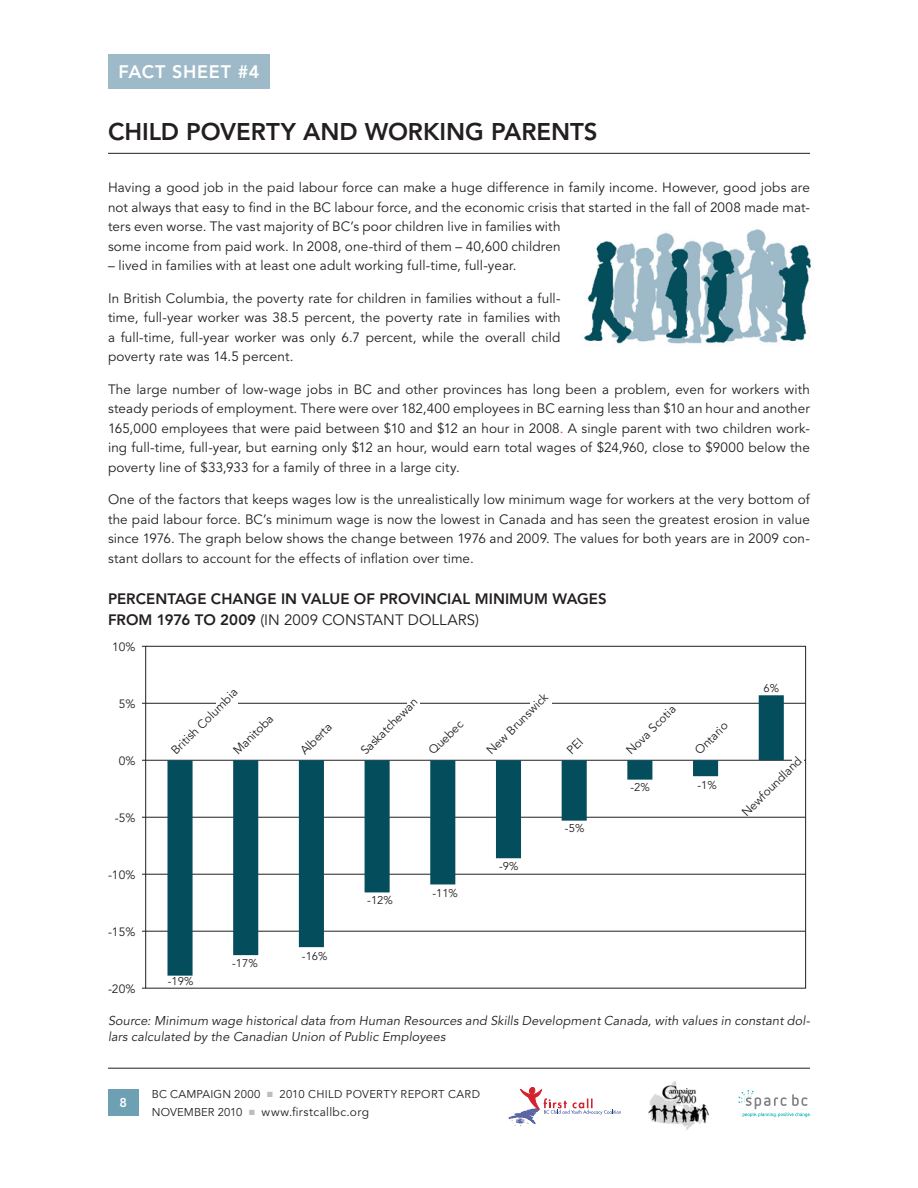
<style>
.page{position:relative;width:918px;height:1188px;background:#fff}
.page>*{position:absolute;margin:0;border:0;box-sizing:border-box;transform-origin:0 0}
.t1{font:800 24px "Avenir LT Std";letter-spacing:-.005em;color:#231f20}
.t2{font:800 18px "Avenir LT Std";letter-spacing:.04em;color:#fff}
.t3{font:800 15px/21px "Avenir LT Std";letter-spacing:.005em;color:#231f20}
.t4{font:13.5px/19.5px "Avenir LT Std";letter-spacing:.01em;color:#231f20;text-align:justify}
.t5{font:italic 12.75px/16.5px "Avenir LT Std";letter-spacing:.01em;color:#231f20}
.t6{font:800 12.75px "Avenir LT Std";color:#fff}
.t7{font:12px "Avenir LT Std";letter-spacing:.025em;color:#231f20}
.t8{font:11.25px "Avenir LT Std";letter-spacing:.015em;color:#231f20}
.s1{color:#d1232a}
.s2{font-weight:400}
</style>
<div class="page">
<svg style="left:509px;top:1087px;width:112px;height:39px"></svg>
<svg style="left:738px;top:1090px;width:73px;height:27px"></svg>
<img style="left:648px;top:1081px;width:62px;height:49px">
<div style="left:108px;top:1089px;width:31px;height:27px;background:#6da0b2"></div>
<hr style="left:108px;top:1068px;width:702px;height:1px;background:#231f20">
<hr style="left:108px;top:153px;width:702px;height:1px;background:#231f20">
<div style="left:108px;top:54px;width:162px;height:34px;background:#9ebac8"></div>
<hr style="left:146px;top:931px;width:660px;height:1px;background:#231f20">
<hr style="left:146px;top:874px;width:660px;height:1px;background:#231f20">
<hr style="left:146px;top:817px;width:660px;height:1px;background:#231f20">
<hr style="left:146px;top:760px;width:660px;height:1px;background:#231f20">
<hr style="left:146px;top:703px;width:660px;height:1px;background:#231f20">
<div style="left:792px;top:754px;width:11px;height:11px;background:#fff"></div>
<svg style="left:167px;top:695px;width:617px;height:281px"></svg>
<img style="left:581px;top:229px;width:230px;height:115px">
<svg style="left:567px;top:738px;width:16px;height:17px"></svg>
<h2 class="t2" style="left:118px;top:61px;width:143px">FACT SHEET #4</h2>
<h1 class="t1" style="left:108px;top:117px;width:491px">CHILD POVERTY AND WORKING PARENTS</h1>
<p class="t4" style="left:108px;top:178px;width:703px;text-align:left">Having a good job in the paid labour force can make a huge difference in family income. However, good jobs are not always that easy to find in the BC labour force, and the economic crisis that started in the fall of 2008 made mat&shy;ters even worse. The vast majority of BC’s poor children live in families with<br>some income from paid work. In 2008, one-third of them – 40,600 children</p>
<p class="t4" style="left:108px;top:256px;width:410px">– lived in families with at least one adult working full-time, full-year.</p>
<p class="t4" style="left:108px;top:289px;width:454px">In British Columbia, the poverty rate for children in families without a full&shy;time, full-year worker was 38.5 percent, the poverty rate in families with a full-time, full-year worker was only 6.7 percent, while the overall child poverty rate was 14.5 percent.</p>
<p class="t4" style="left:108px;top:380px;width:704px">The large number of low-wage jobs in BC and other provinces has long been a problem, even for workers with steady periods of employment. There were over 182,400 employees in BC earning less than $10 an hour and another 165,000 employees that were paid between $10 and $12 an hour in 2008<span class="s1">.</span> A single parent with two children work&shy;ing full-time, full-year, but earning only $12 an hour, would earn total wages of $24,960, close to $9000 below the poverty line of $33,933 for a family of three in a large city.</p>
<p class="t4" style="left:108px;top:490px;width:704px">One of the factors that keeps wages low is the unrealistically low minimum wage for workers at the very bottom of the paid labour force. BC’s minimum wage is now the lowest in Canada and has seen the greatest erosion in value since 1976. The graph below shows the change between 1976 and 2009. The values for both years are in 2009 con&shy;stant dollars to account for the effects of inflation over time.</p>
<p class="t3" style="left:108px;top:588px;width:500px">PERCENTAGE CHANGE IN VALUE OF PROVINCIAL MINIMUM WAGES<br>FROM 1976 TO 2009 <span class="s2">(IN 2009 CONSTANT DOLLARS)</span></p>
<p class="t7" style="left:112px;top:640px;width:25px">10%</p>
<p class="t7" style="left:119px;top:697px;width:18px">5%</p>
<p class="t7" style="left:119px;top:754px;width:18px">0%</p>
<p class="t7" style="left:115px;top:811px;width:22px">-5%</p>
<p class="t7" style="left:108px;top:868px;width:29px">-10%</p>
<p class="t7" style="left:108px;top:925px;width:29px">-15%</p>
<p class="t7" style="left:108px;top:982px;width:29px">-20%</p>
<p class="t7" style="left:168px;top:748px;width:90px;rotate:-45deg">British Columbia</p>
<p class="t7" style="left:230px;top:748px;width:53px;rotate:-45deg">Manitoba</p>
<p class="t7" style="left:297px;top:748px;width:41px;rotate:-45deg">Alberta</p>
<p class="t8" style="left:168px;top:975px;width:27px">-19%</p>
<p class="t8" style="left:232px;top:957px;width:27px">-17%</p>
<p class="t8" style="left:302px;top:950px;width:27px">-16%</p>
<p class="t7" style="left:358px;top:748px;width:76px;rotate:-45deg">Saskatchewan</p>
<p class="t7" style="left:426px;top:748px;width:45px;rotate:-45deg">Quebec</p>
<p class="t7" style="left:484px;top:748px;width:83px;rotate:-45deg">New Brunswick</p>
<p class="t8" style="left:367px;top:894px;width:27px">-12%</p>
<p class="t8" style="left:432px;top:886px;width:27px">-11%</p>
<p class="t8" style="left:499px;top:860px;width:21px">-9%</p>
<p class="t8" style="left:565px;top:821px;width:21px">-5%</p>
<p class="t7" style="left:623px;top:748px;width:66px;rotate:-45deg">Nova Scotia</p>
<p class="t7" style="left:692px;top:748px;width:42px;rotate:-45deg">Ontario</p>
<p class="t8" style="left:630px;top:781px;width:21px">-2%</p>
<p class="t8" style="left:697px;top:778px;width:21px">-1%</p>
<p class="t8" style="left:763px;top:682px;width:17px">6%</p>
<p class="t7" style="left:739px;top:809px;width:81px;rotate:-45deg">Newfoundland</p>
<p class="t5" style="left:108px;top:1012px;width:704px">Source: Minimum wage historical data from Human Resources and Skills Development Canada, with values in constant dol&shy;lars calculated by the Canadian Union of Public Employees</p>
<p class="t6" style="left:120px;top:1095px;width:9px">8</p>
<p class="t8" style="left:152px;top:1088px;width:110px">BC CAMPAIGN 2000</p>
<p class="t8" style="left:279px;top:1088px;width:202px">2010 CHILD POVERTY REPORT CARD</p>
<p class="t8" style="left:152px;top:1106px;width:92px">NOVEMBER 2010</p>
<p class="t7" style="left:262px;top:1105px;width:109px">www.firstcallbc.org</p>
</div>
